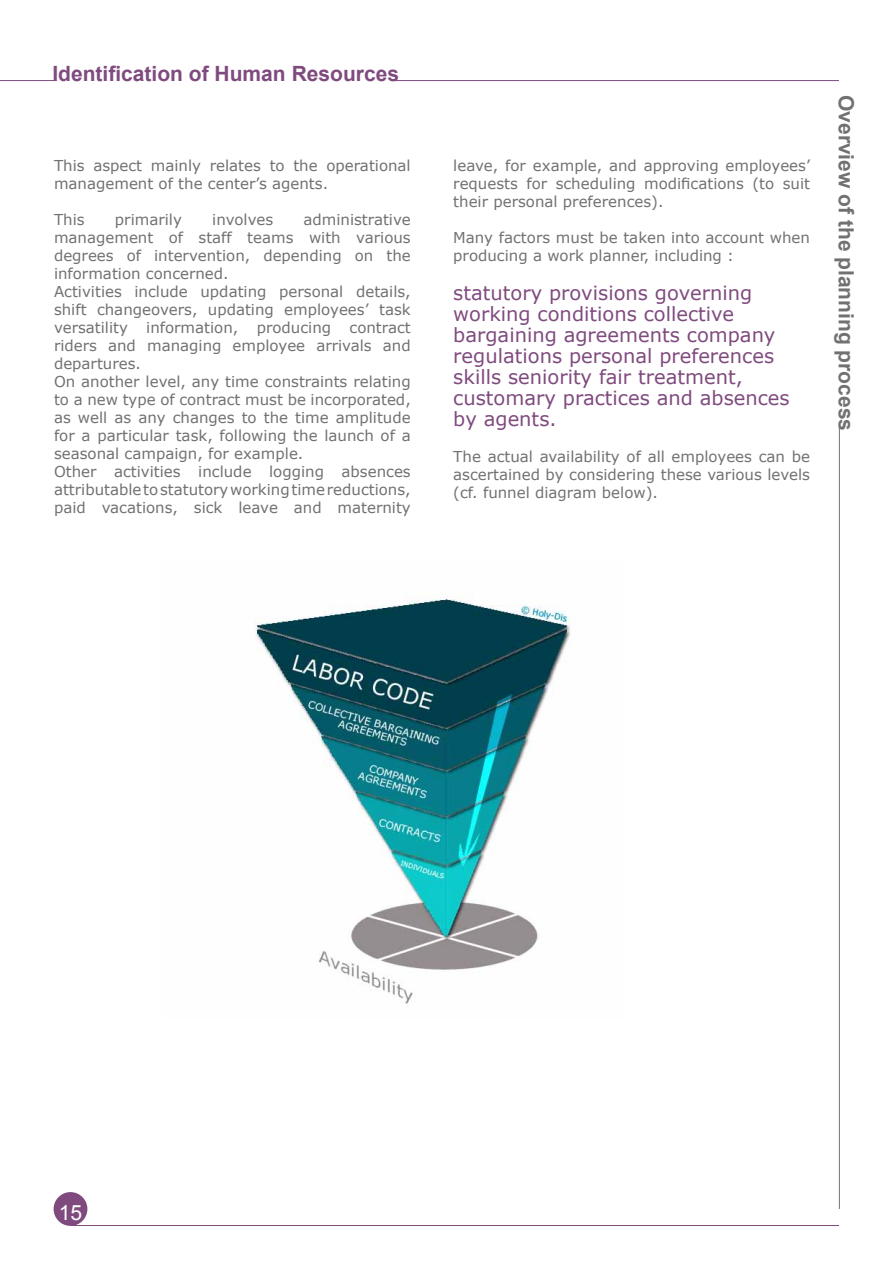
<style>
.page{position:relative;width:893px;height:1263px;background:#fff}
.page>*{position:absolute;margin:0;border:0;box-sizing:border-box;transform-origin:0 0}
.t1{font:700 21px "Arial";color:#7f4a7e}
.t2{font:700 21px "Arial";color:#707173}
.t3{font:21px "Arial";color:#fff}
.t4{font:19.5px/21px "Verdana";color:#7f4a7e}
.t5{font:15px/18px "Verdana";color:#707172}
</style>
<div class="page">
<div style="left:54px;top:1192px;width:33px;height:34px;background:#7f4a7e;border-radius:50%"></div>
<hr style="left:71px;top:1225px;width:768px;height:1px;background:#7f4a7e">
<hr style="left:839px;top:425px;width:1px;height:784px;background:#707173">
<hr style="left:0;top:80px;width:56px;height:1px;background:#7f4a7e">
<hr style="left:392px;top:80px;width:447px;height:1px;background:#7f4a7e">
<img style="left:254px;top:599px;width:317px;height:405px">
<h1 class="t1" style="left:52px;top:60px;width:348px">Identification of Human Resources</h1>
<p class="t5" style="left:54px;top:156px;width:358px">This aspect mainly relates to the operational management of the center’s agents.</p>
<p class="t5" style="left:54px;top:210px;width:32px">This</p>
<p class="t5" style="left:115px;top:210px;width:68px">primarily</p>
<p class="t5" style="left:212px;top:210px;width:62px">involves</p>
<p class="t5" style="left:54px;top:210px;width:358px;text-indent:249px">administrative management of staff teams with various degrees of intervention, depending on the information concerned.<br>Activities include updating personal details, shift changeovers, updating employees’ task versatility information, producing contract riders and managing employee arrivals and departures.<br>On another level, any time constraints relating to a new type of contract must be incorporated, as well as any changes to the time amplitude for a particular task, following the launch of a seasonal campaign, for example.<br>Other activities include logging absences attributable to statutory working time reductions, paid vacations, sick leave and maternity</p>
<p class="t5" style="left:453px;top:156px;width:358px;text-align:justify">leave, for example, and approving employees’ requests for scheduling modifications (to suit their personal preferences).</p>
<p class="t5" style="left:453px;top:228px;width:358px">Many factors must be taken into account when producing a work planner, including :</p>
<h2 class="t4" style="left:453px;top:282px;width:338px">statutory provisions governing working conditions collective bargaining agreements company regulations personal preferences skills seniority fair treatment, customary practices and absences by agents.</h2>
<p class="t5" style="left:453px;top:447px;width:358px;text-align:justify">The actual availability of all employees can be ascertained by considering these various levels (cf. funnel diagram below).</p>
<h1 class="t2" style="left:860px;top:95px;width:338px;rotate:90deg">Overview of the planning process</h1>
<h1 class="t3" style="left:59px;top:1198px;width:25px">15</h1>
</div>
